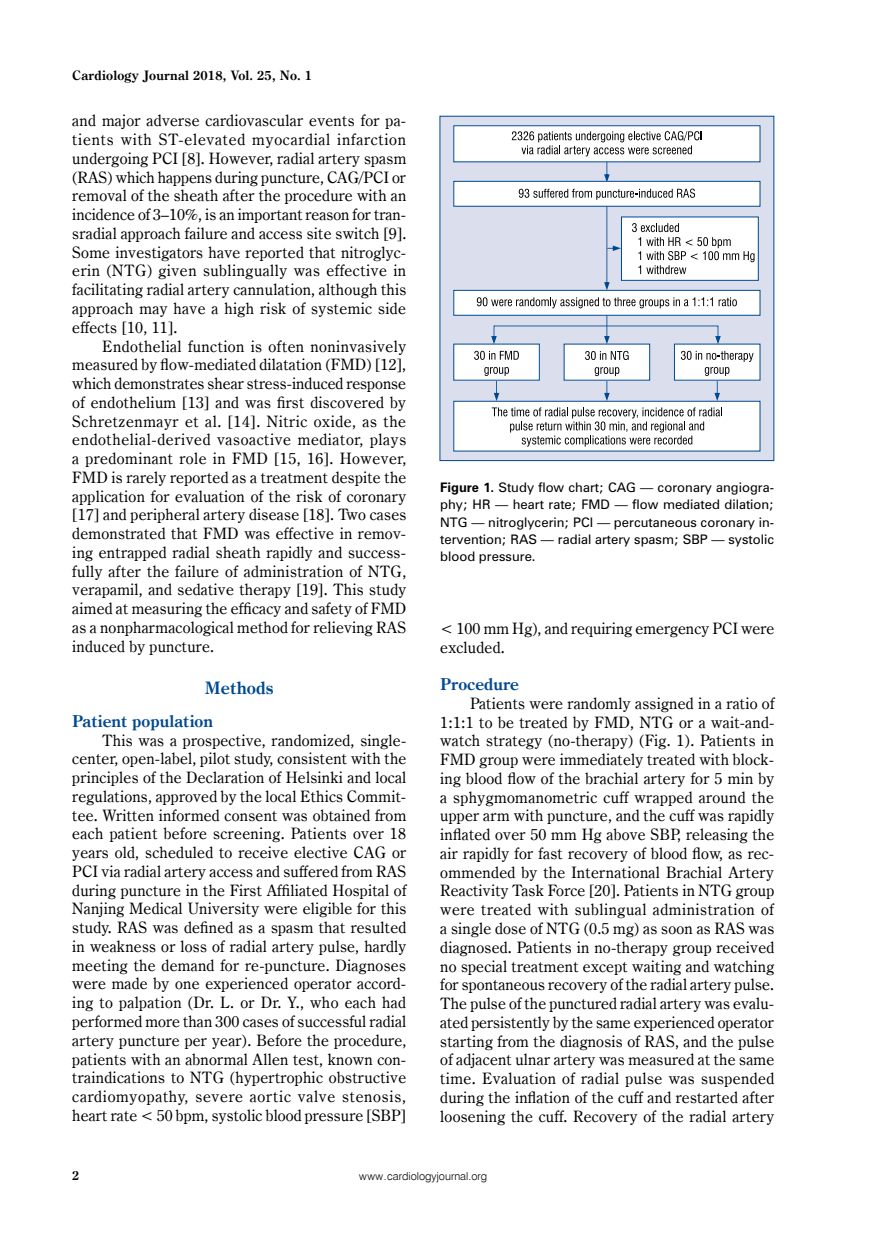
<style>
.page{position:relative;width:872px;height:1234px;background:#fff}
.page>*{position:absolute;margin:0;border:0;box-sizing:border-box;transform-origin:0 0}
._05_-_Śródtytuł_-_1{font:700 17.25px "Century Oldst EU";color:#004990}
._06_-_Sródtytuł_-_2{font:700 16.5px "Century Oldst EU";color:#004990}
._06_-_Śródtytuł_-_2{font:700 16.5px "Century Oldst EU";color:#004990}
._08_-_Tekst{font:15.75px/18.8px "Century Oldst EU";letter-spacing:.015em;color:#000;text-align:justify}
.t1{font:700 13.05px "Century Oldst EU";letter-spacing:.015em;color:#000}
.t2{font:700 12.75px "Century Oldst EU";color:#000}
._15_-_Rycina_-_podpi{font:12px/17.2px "Zurich PL";color:#000;text-align:justify}
.t3{font:10.95px "Swis 721 Lt EU";color:#000}
.s1{font-weight:700}
</style>
<div class="page">
<div style="left:440px;top:116px;width:334px;height:344px;background:#dbdeed"></div>
<svg style="left:604px;top:162px;width:5px;height:19px"></svg>
<svg style="left:604px;top:207px;width:17px;height:83px"></svg>
<div style="left:454px;top:126px;width:306px;height:36px;background:#fff"></div>
<div style="left:564px;top:344px;width:85px;height:36px;background:#fff"></div>
<div style="left:454px;top:401px;width:306px;height:50px;background:#fff"></div>
<div style="left:453px;top:401px;width:307px;height:50px;border:1px solid #004990"></div>
<div style="left:454px;top:181px;width:306px;height:25px;background:#fff"></div>
<div style="left:453px;top:181px;width:307px;height:26px;border:1px solid #004990"></div>
<div style="left:621px;top:217px;width:137px;height:63px;background:#fff"></div>
<div style="left:621px;top:216px;width:137px;height:65px;border:1px solid #004990"></div>
<svg style="left:512px;top:131px;width:190px;height:25px"></svg>
<svg style="left:519px;top:188px;width:176px;height:12px"></svg>
<div style="left:454px;top:290px;width:306px;height:25px;background:#fff"></div>
<div style="left:453px;top:290px;width:307px;height:25px;border:1px solid #004990"></div>
<svg style="left:477px;top:297px;width:260px;height:11px"></svg>
<div style="left:454px;top:344px;width:85px;height:36px;background:#fff"></div>
<svg style="left:474px;top:351px;width:45px;height:9px"></svg>
<svg style="left:484px;top:367px;width:25px;height:34px"></svg>
<svg style="left:585px;top:351px;width:43px;height:9px"></svg>
<svg style="left:594px;top:367px;width:25px;height:34px"></svg>
<div style="left:674px;top:344px;width:86px;height:36px;background:#fff"></div>
<svg style="left:681px;top:351px;width:72px;height:50px"></svg>
<svg style="left:492px;top:407px;width:230px;height:39px"></svg>
<svg style="left:632px;top:223px;width:122px;height:51px"></svg>
<svg style="left:491px;top:315px;width:229px;height:29px"></svg>
<p class="t1" style="left:72px;top:67px;width:241px">Cardiology Journal 2018, Vol. 25, No. 1</p>
<p class="_08_-_Tekst" style="left:72px;top:112px;width:335px">and major adverse cardiovascular events for pa&shy;tients with ST-elevated myocardial infarction undergoing PCI [8]. However, radial artery spasm (RAS) which happens during puncture, CAG/PCI or removal of the sheath after the procedure with an incidence of 3–10%, is an important reason for tran&shy;sradial approach failure and access site switch [9].<br>Some investigators have reported that nitroglyc&shy;erin (NTG) given sublingually was effective in facilitating radial artery cannulation, although this approach may have a high risk of systemic side effects [10, 11].</p>
<p class="_08_-_Tekst" style="left:72px;top:337px;width:335px;text-indent:30px">Endothelial function is often noninvasively measured by flow-mediated dilatation (FMD) [12], which demonstrates shear stress-induced response of endothelium [13] and was first discovered by Schretzenmayr et al. [14]. Nitric oxide, as the endothelial-derived vasoactive mediator, plays a predominant role in FMD [15, 16]. However, FMD is rarely reported as a treatment despite the application for evaluation of the risk of coronary [17] and peripheral artery disease [18]. Two cases demonstrated that FMD was effective in remov&shy;ing entrapped radial sheath rapidly and success&shy;fully after the failure of administration of NTG, verapamil, and sedative therapy [19]. This study aimed at measuring the efficacy and safety of FMD as a nonpharmacological method for relieving RAS induced by puncture.</p>
<p class="_05_-_Śródtytuł_-_1" style="left:205px;top:676px;width:70px">Methods</p>
<p class="_06_-_Sródtytuł_-_2" style="left:72px;top:710px;width:142px">Patient population</p>
<p class="_08_-_Tekst" style="left:72px;top:730px;width:336px;text-indent:30px">This was a prospective, randomized, single&shy;center, open-label, pilot study, consistent with the principles of the Declaration of Helsinki and local regulations, approved by the local Ethics Commit&shy;tee. Written informed consent was obtained from each patient before screening. Patients over 18 years old, scheduled to receive elective CAG or PCI via radial artery access and suffered from RAS during puncture in the First Affiliated Hospital of Nanjing Medical University were eligible for this study. RAS was defined as a spasm that resulted in weakness or loss of radial artery pulse, hardly meeting the demand for re-puncture. Diagnoses were made by one experienced operator accord&shy;ing to palpation (Dr. L. or Dr. Y., who each had performed more than 300 cases of successful radial artery puncture per year). Before the procedure, patients with an abnormal Allen test, known con&shy;traindications to NTG (hypertrophic obstructive cardiomyopathy, severe aortic valve stenosis, heart rate &lt; 50 bpm, systolic blood pressure [SBP]</p>
<p class="_15_-_Rycina_-_podpi" style="left:440px;top:478px;width:335px"><span class="s1">Figure 1.</span> Study flow chart; CAG — coronary angiogra&shy;phy; HR — heart rate; FMD — flow mediated dilation; NTG — nitroglycerin; PCI — percutaneous coronary in&shy;tervention; RAS — radial artery spasm; SBP — systolic blood pressure.</p>
<p class="_08_-_Tekst" style="left:440px;top:619px;width:335px">&lt; 100 mm Hg), and requiring emergency PCI were excluded.</p>
<p class="_06_-_Śródtytuł_-_2" style="left:440px;top:673px;width:80px">Procedure</p>
<p class="_08_-_Tekst" style="left:440px;top:694px;width:336px;text-indent:30px">Patients were randomly assigned in a ratio of 1:1:1 to be treated by FMD, NTG or a wait-and&shy;watch strategy (no-therapy) (Fig. 1). Patients in FMD group were immediately treated with block&shy;ing blood flow of the brachial artery for 5 min by a sphygmomanometric cuff wrapped around the upper arm with puncture, and the cuff was rapidly inflated over 50 mm Hg above SBP, releasing the air rapidly for fast recovery of blood flow, as rec&shy;ommended by the International Brachial Artery Reactivity Task Force [20]. Patients in NTG group were treated with sublingual administration of a single dose of NTG (0.5 mg) as soon as RAS was diagnosed. Patients in no-therapy group received no special treatment except waiting and watching for spontaneous recovery of the radial artery pulse.<br>The pulse of the punctured radial artery was evalu&shy;ated persistently by the same experienced operator starting from the diagnosis of RAS, and the pulse of adjacent ulnar artery was measured at the same time. Evaluation of radial pulse was suspended during the inflation of the cuff and restarted after loosening the cuff. Recovery of the radial artery</p>
<p class="t2" style="left:72px;top:1167px;width:9px">2</p>
<p class="t3" style="left:359px;top:1169px;width:129px">www.cardiologyjournal.org</p>
</div>
